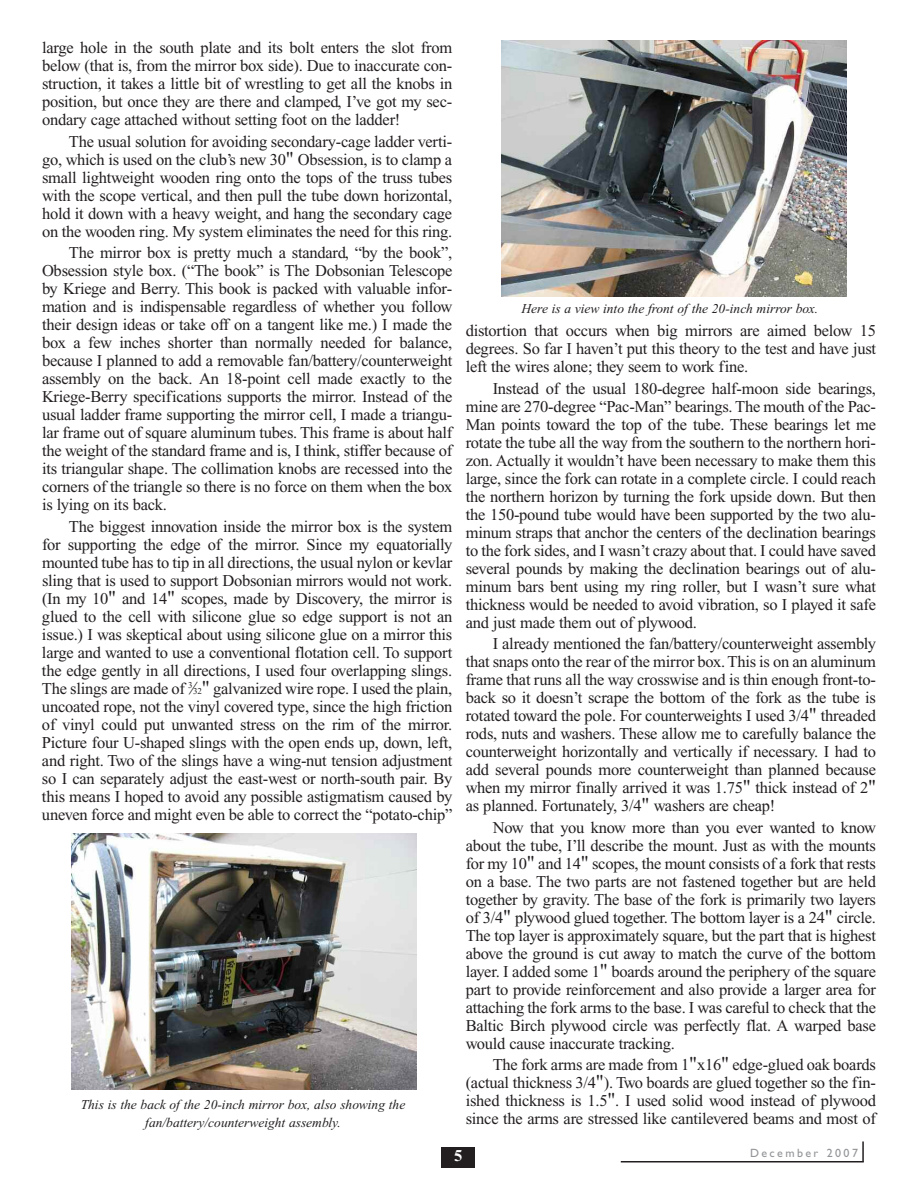
<style>
.page{position:relative;width:918px;height:1188px;background:#fff}
.page>*{position:absolute;margin:0;border:0;box-sizing:border-box;transform-origin:0 0}
.t1{font:16.5px/18px "Times New Roman";letter-spacing:-.015em;color:#231f20;text-align:justify}
.t2{font:700 16.5px "Times New Roman";color:#fff}
.t3{font:italic 13.5px/18px "Times New Roman";color:#231f20;text-align:center}
.t4{font:12px "Gill Sans";letter-spacing:.2em;color:#939598}
.s1{font-size:19.5px}
.s2{font-size:18px}
.s3{font-size:9px}
</style>
<div class="page">
<hr style="left:621px;top:1161px;width:243px;height:1px;background:#231f20">
<hr style="left:862px;top:1142px;width:2px;height:20px;background:#231f20">
<div style="left:441px;top:1148px;width:34px;height:20px;background:#231f20"></div>
<img style="left:71px;top:833px;width:346px;height:257px">
<img style="left:501px;top:40px;width:346px;height:257px">
<p class="t1" style="left:42px;top:40px;width:412px">large hole in the south plate and its bolt enters the slot from below (that is, from the mirror box side). Due to inaccurate con&shy;struction, it takes a little bit of wrestling to get all the knobs in position, but once they are there and clamped, I’ve got my sec&shy;ondary cage attached without setting foot on the ladder!</p>
<p class="t1" style="left:42px;top:134px;width:412px;text-indent:27px">The usual solution for avoiding secondary-cage ladder verti&shy;go, which is used on the club’s new 30<span class="s1">"</span> Obsession, is to clamp a small lightweight wooden ring onto the tops of the truss tubes with the scope vertical, and then pull the tube down horizontal, hold it down with a heavy weight, and hang the secondary cage on the wooden ring. My system eliminates the need for this ring.</p>
<p class="t1" style="left:42px;top:245px;width:412px;text-indent:27px">The mirror box is pretty much a standard, “by the book”, Obsession style box. (“The book” is The Dobsonian Telescope by Kriege and Berry. This book is packed with valuable infor&shy;mation and is indispensable regardless of whether you follow their design ideas or take off on a tangent like me.) I made the box a few inches shorter than normally needed for balance, because I planned to add a removable fan/battery/counterweight assembly on the back. An 18-point cell made exactly to the Kriege-Berry specifications supports the mirror. Instead of the usual ladder frame supporting the mirror cell, I made a triangu&shy;lar frame out of square aluminum tubes. This frame is about half the weight of the standard frame and is, I think, stiffer because of its triangular shape. The collimation knobs are recessed into the corners of the triangle so there is no force on them when the box is lying on its back.</p>
<p class="t1" style="left:42px;top:519px;width:412px;text-indent:27px">The biggest innovation inside the mirror box is the system for supporting the edge of the mirror. Since my equatorially mounted tube has to tip in all directions, the usual nylon or kevlar sling that is used to support Dobsonian mirrors would not work. (In my 10<span class="s1">"</span> and 14<span class="s1">"</span> scopes, made by Discovery, the mirror is glued to the cell with silicone glue so edge support is not an issue.) I was skeptical about using silicone glue on a mirror this large and wanted to use a conventional flotation cell. To support the edge gently in all directions, I used four overlapping slings.<br>The slings are made of <sup>3</sup><span class="s2">⁄</span><span class="s3">32</span><span class="s1">"</span> galvanized wire rope. I used the plain, uncoated rope, not the vinyl covered type, since the high friction of vinyl could put unwanted stress on the rim of the mirror.<br>Picture four U-shaped slings with the open ends up, down, left, and right. Two of the slings have a wing-nut tension adjustment so I can separately adjust the east-west or north-south pair. By this means I hoped to avoid any possible astigmatism caused by uneven force and might even be able to correct the “potato-chip”</p>
<p class="t3" style="left:81px;top:1097px;width:326px">This is the back of the 20-inch mirror box, also showing the fan/battery/counterweight assembly.</p>
<p class="t3" style="left:522px;top:301px;width:298px">Here is a view into the front of the 20-inch mirror box.</p>
<p class="t1" style="left:466px;top:324px;width:412px">distortion that occurs when big mirrors are aimed below 15 degrees. So far I haven’t put this theory to the test and have just left the wires alone; they seem to work fine.</p>
<p class="t1" style="left:466px;top:381px;width:412px;text-indent:27px">Instead of the usual 180-degree half-moon side bearings, mine are 270-degree “Pac-Man” bearings. The mouth of the Pac-Man points toward the top of the tube. These bearings let me rotate the tube all the way from the southern to the northern hori&shy;zon. Actually it wouldn’t have been necessary to make them this large, since the fork can rotate in a complete circle. I could reach the northern horizon by turning the fork upside down. But then the 150-pound tube would have been supported by the two alu&shy;minum straps that anchor the centers of the declination bearings to the fork sides, and I wasn’t crazy about that. I could have saved several pounds by making the declination bearings out of alu&shy;minum bars bent using my ring roller, but I wasn’t sure what thickness would be needed to avoid vibration, so I played it safe and just made them out of plywood.</p>
<p class="t1" style="left:466px;top:636px;width:412px;text-indent:27px">I already mentioned the fan/battery/counterweight assembly that snaps onto the rear of the mirror box. This is on an aluminum frame that runs all the way crosswise and is thin enough front-to&shy;back so it doesn’t scrape the bottom of the fork as the tube is rotated toward the pole. For counterweights I used 3/4<span class="s1">"</span> threaded rods, nuts and washers. These allow me to carefully balance the counterweight horizontally and vertically if necessary. I had to add several pounds more counterweight than planned because when my mirror finally arrived it was 1.75<span class="s1">"</span> thick instead of 2<span class="s1">" </span>as planned. Fortunately, 3/4<span class="s1">"</span> washers are cheap!</p>
<p class="t1" style="left:466px;top:820px;width:412px;text-indent:27px">Now that you know more than you ever wanted to know about the tube, I’ll describe the mount. Just as with the mounts for my 10<span class="s1">"</span> and 14<span class="s1">"</span> scopes, the mount consists of a fork that rests on a base. The two parts are not fastened together but are held together by gravity. The base of the fork is primarily two layers of 3/4<span class="s1">"</span> plywood glued together. The bottom layer is a 24<span class="s1">"</span> circle.<br>The top layer is approximately square, but the part that is highest above the ground is cut away to match the curve of the bottom layer. I added some 1<span class="s1">"</span> boards around the periphery of the square part to provide reinforcement and also provide a larger area for attaching the fork arms to the base. I was careful to check that the Baltic Birch plywood circle was perfectly flat. A warped base would cause inaccurate tracking.</p>
<p class="t1" style="left:466px;top:1057px;width:412px;text-indent:27px">The fork arms are made from 1<span class="s1">"</span>x16<span class="s1">"</span> edge-glued oak boards (actual thickness 3/4<span class="s1">"</span>). Two boards are glued together so the fin&shy;ished thickness is 1.5<span class="s1">"</span>. I used solid wood instead of plywood since the arms are stressed like cantilevered beams and most of</p>
<p class="t2" style="left:454px;top:1151px;width:10px">5</p>
<p class="t4" style="left:750px;top:1148px;width:109px">December 2007</p>
</div>
